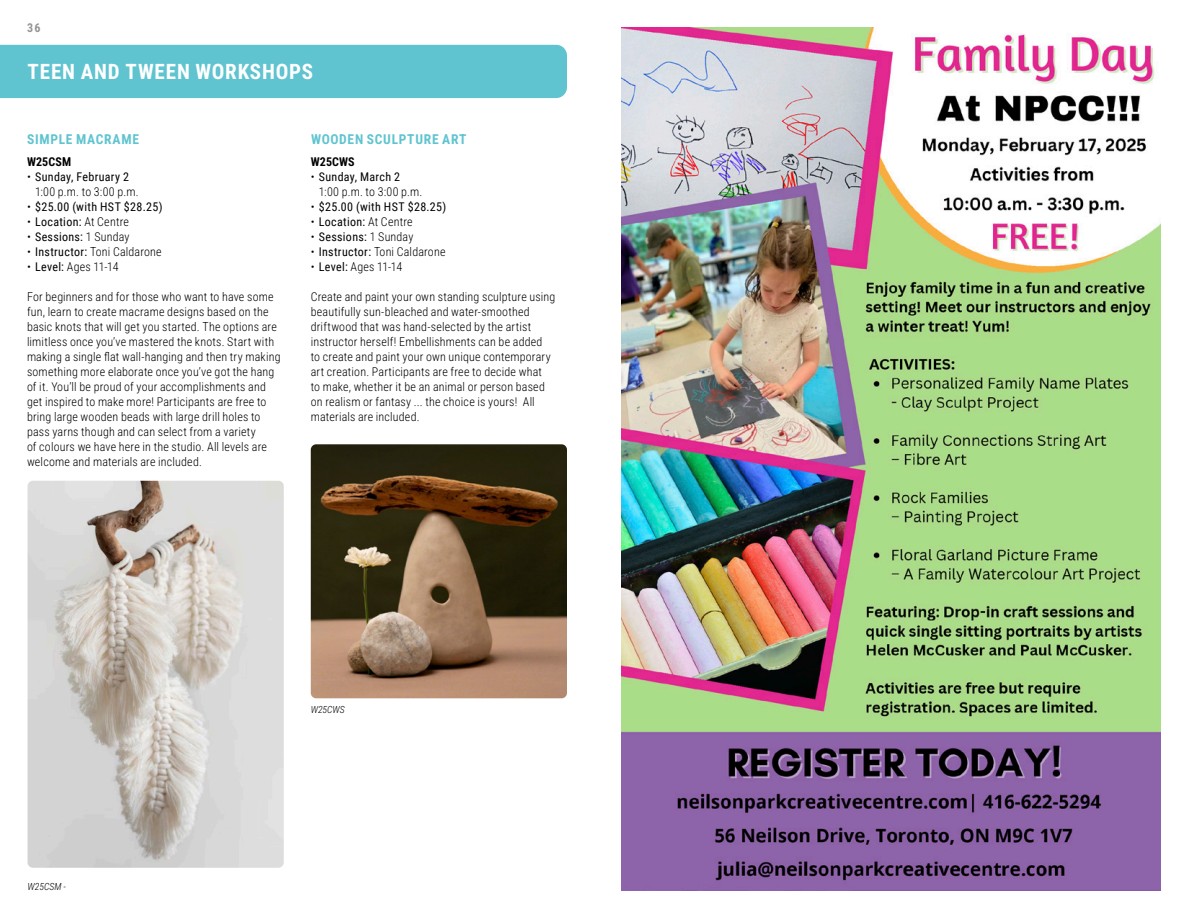
<style>
.page{position:relative;width:1188px;height:918px;background:#fff}
.page>*{position:absolute;margin:0;border:0;box-sizing:border-box;transform-origin:0 0}
.t1{font:700 21px "Roboto Condensed";letter-spacing:.04em;color:#fff}
.t2{font:700 13.5px "Roboto Condensed";letter-spacing:.055em;color:#5fc4d0}
.t3{font:300 12px/15px "Roboto Condensed";letter-spacing:.015em;color:#000}
.t4{font:12px "Roboto Condensed";letter-spacing:.025em;color:#000}
.t5{font:700 12px "Roboto Condensed";letter-spacing:.01em;color:#000}
.t6{font:700 12px "Roboto Condensed";color:#939498}
.t7{font:italic 300 9.75px "Roboto Condensed";letter-spacing:.005em;color:#000}
.s1{font-weight:400}
.s2{font-weight:300}
</style>
<div class="page">
<div style="left:0;top:45px;width:567px;height:53px;background:#5fc4d0"></div>
<img style="left:311px;top:444px;width:256px;height:254px">
<img style="left:28px;top:481px;width:256px;height:387px">
<img style="left:621px;top:27px;width:540px;height:864px">
<p class="t6" style="left:27px;top:20px;width:15px">36</p>
<h1 class="t1" style="left:28px;top:57px;width:287px">TEEN AND TWEEN WORKSHOPS</h1>
<p class="t2" style="left:27px;top:130px;width:113px">SIMPLE MACRAME</p>
<p class="t5" style="left:27px;top:153px;width:46px">W25CSM</p>
<p class="t3" style="left:35px;top:169px;width:105px;text-indent:-8px">• <span class="s1">Sunday, February 2<br></span>1:00 p.m. to 3:00 p.m.</p>
<p class="t4" style="left:27px;top:198px;width:137px"><span class="s2">•</span> $25.00 (with HST $28.25)</p>
<p class="t3" style="left:27px;top:214px;width:103px">• <span class="s1">Location:</span> At Centre</p>
<p class="t4" style="left:27px;top:228px;width:104px"><span class="s2">•</span> Sessions: <span class="s2">1 Sunday</span></p>
<p class="t3" style="left:27px;top:244px;width:136px">• <span class="s1">Instructor:</span> Toni Caldarone</p>
<p class="t3" style="left:27px;top:259px;width:93px">• <span class="s1">Level:</span> Ages 11-14</p>
<p class="t3" style="left:27px;top:289px;width:255px">For beginners and for those who want to have some fun, learn to create macrame designs based on the basic knots that will get you started. The options are limitless once you’ve mastered the knots. Start with making a single flat wall-hanging and then try making something more elaborate once you’ve got the hang of it. You’ll be proud of your accomplishments and get inspired to make more! Participants are free to bring large wooden beads with large drill holes to pass yarns though and can select from a variety<br>of colours we have here in the studio. All levels are welcome and materials are included.</p>
<p class="t2" style="left:311px;top:130px;width:157px">WOODEN SCULPTURE ART</p>
<p class="t5" style="left:311px;top:153px;width:45px">W25CWS</p>
<p class="t3" style="left:319px;top:169px;width:105px;text-indent:-8px">• <span class="s1">Sunday, March 2<br></span>1:00 p.m. to 3:00 p.m.</p>
<p class="t4" style="left:311px;top:198px;width:137px"><span class="s2">•</span> $25.00 (with HST $28.25)</p>
<p class="t3" style="left:311px;top:214px;width:103px">• <span class="s1">Location:</span> At Centre</p>
<p class="t4" style="left:311px;top:228px;width:104px"><span class="s2">•</span> Sessions: <span class="s2">1 Sunday</span></p>
<p class="t3" style="left:311px;top:244px;width:136px">• <span class="s1">Instructor:</span> Toni Caldarone</p>
<p class="t3" style="left:311px;top:259px;width:93px">• <span class="s1">Level:</span> Ages 11-14</p>
<p class="t3" style="left:311px;top:289px;width:246px">Create and paint your own standing sculpture using beautifully sun-bleached and water-smoothed driftwood that was hand-selected by the artist instructor herself! Embellishments can be added<br>to create and paint your own unique contemporary art creation. Participants are free to decide what<br>to make, whether it be an animal or person based on realism or fantasy ... the choice is yours! All materials are included.</p>
<p class="t7" style="left:28px;top:880px;width:40px">W25CSM -</p>
<p class="t7" style="left:311px;top:703px;width:36px">W25CWS</p>
</div>
